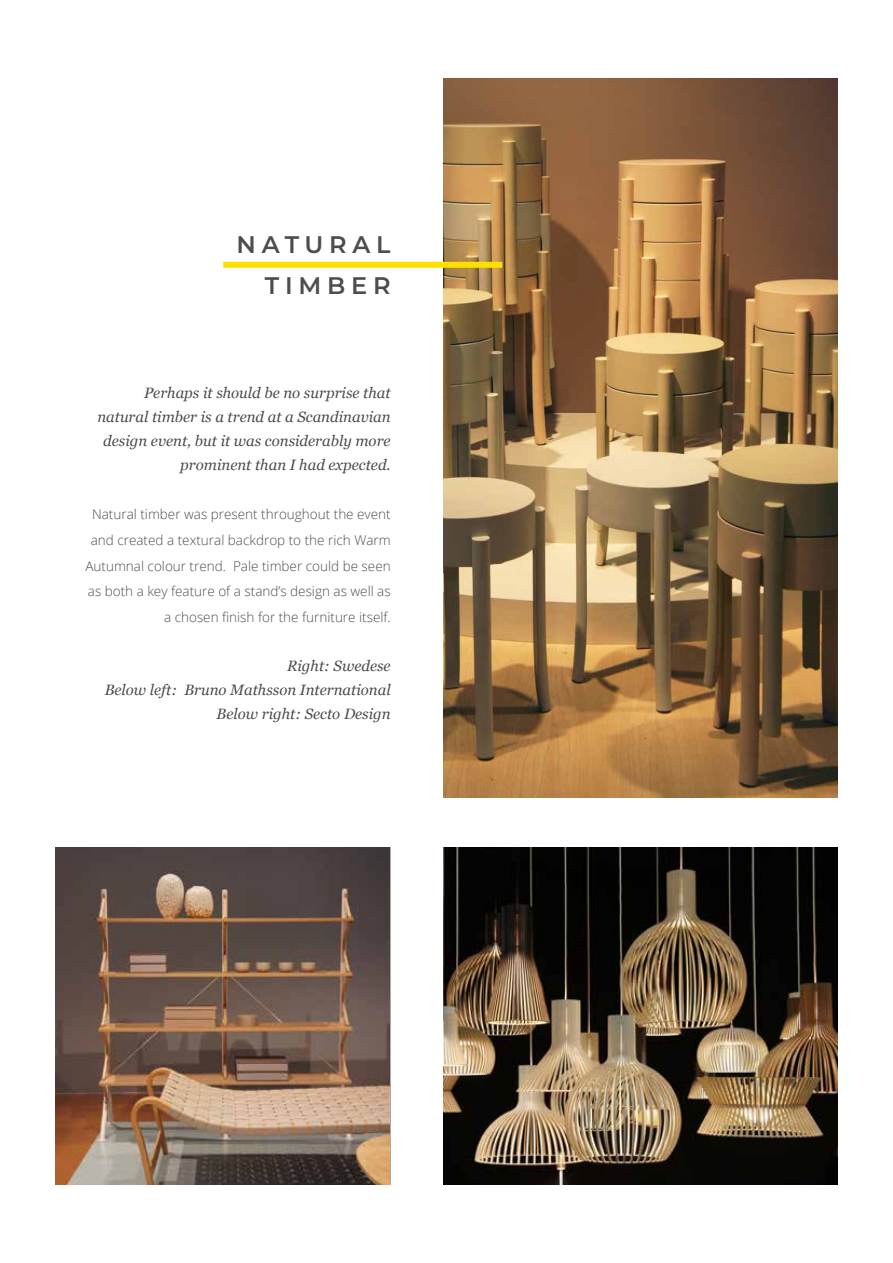
<style>
.page{position:relative;width:893px;height:1263px;background:#fff}
.page>*{position:absolute;margin:0;border:0;box-sizing:border-box;transform-origin:0 0}
.t1{font:600 24px/40.5px "Montserrat";letter-spacing:.24em;color:#4d4d4f;text-align:right}
.t2{font:italic 15px/24px "Georgia";color:#4d4d4f;text-align:right}
.t3{font:300 13.5px/25.5px "Open Sans";color:#4d4d4f;text-align:right}
</style>
<div class="page">
<img style="left:444px;top:79px;width:393px;height:719px">
<img style="left:56px;top:847px;width:333px;height:337px">
<img style="left:444px;top:847px;width:393px;height:337px">
<div style="left:223px;top:262px;width:279px;height:6px;background:#fee000"></div>
<h1 class="t1" style="left:237px;top:224px;width:156px">NATURAL<br>TIMBER</h1>
<p class="t2" style="left:97px;top:381px;width:295px">Perhaps it should be no surprise that natural timber is a trend at a Scandinavian design event, but it was considerably more prominent than I had expected.</p>
<p class="t3" style="left:85px;top:501px;width:307px">Natural timber was present throughout the event and created a textural backdrop to the rich Warm Autumnal colour trend. Pale timber could be seen as both a key feature of a stand’s design as well as a chosen finish for the furniture itself.</p>
<p class="t2" style="left:105px;top:654px;width:287px">Right: Swedese<br>Below left: Bruno Mathsson International<br>Below right: Secto Design</p>
</div>
